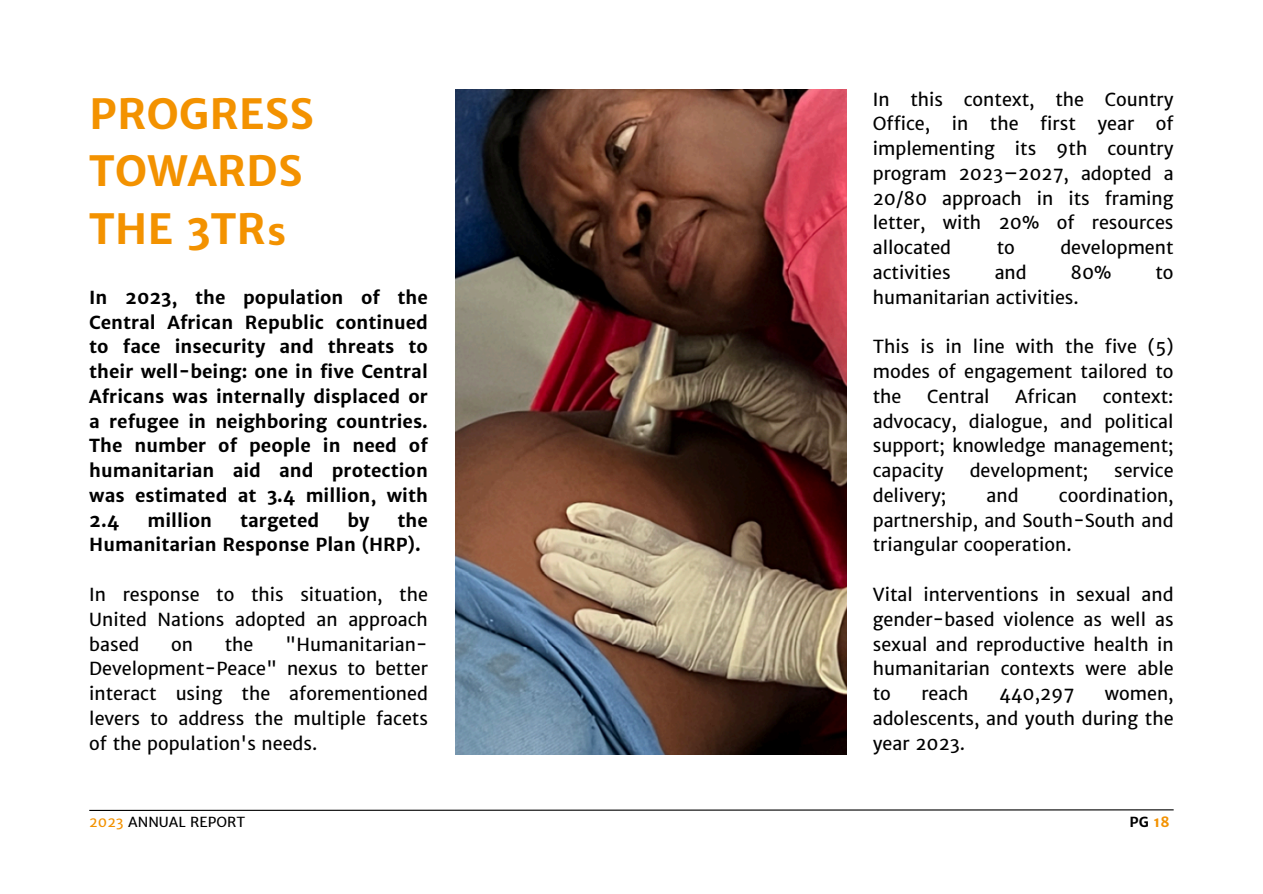
<style>
.page{position:relative;width:1263px;height:894px;background:#fff}
.page>*{position:absolute;margin:0;border:0;box-sizing:border-box;transform-origin:0 0}
.t1{font:700 41.85px/57.6px "Merriweather Sans";color:#f39200}
.t2{font:18px/24.8px "Merriweather Sans";color:#000;text-align:justify}
.t3{font:700 18px/24.8px "Merriweather Sans";color:#000;text-align:justify}
.t4{font:13.95px "Merriweather Sans";color:#000}
.t5{font:700 13.95px "Merriweather Sans";color:#000}
.s1{font-size:37.2px}
.s2{color:#f39200}
</style>
<div class="page">
<svg style="left:89px;top:809px;width:1085px;height:2px;background:#6f6f6f"></svg>
<img style="left:455px;top:89px;width:391px;height:665px">
<h1 class="t1" style="left:89px;top:85px;width:226px">PROGRESS<br>TOWARDS<br>THE 3TR<span class="s1">s</span></h1>
<p class="t3" style="left:89px;top:285px;width:340px">In 2023, the population of the Central African Republic continued to face insecurity and threats to their well-being: one in five Central Africans was internally displaced or a refugee in neighboring countries.<br>The number of people in need of humanitarian aid and protection was estimated at 3.4 million, with 2.4</p>
<p class="t3" style="left:147px;top:507px;width:66px">million</p>
<p class="t3" style="left:240px;top:507px;width:81px">targeted</p>
<p class="t3" style="left:347px;top:507px;width:24px">by</p>
<p class="t3" style="left:89px;top:507px;width:340px;text-indent:308px">the<br>Humanitarian Response Plan (HRP).</p>
<p class="t2" style="left:89px;top:582px;width:340px">In response to this situation, the United Nations adopted an approach based</p>
<p class="t2" style="left:89px;top:631px;width:340px;text-indent:196px">"Humanitarian-Development-Peace" nexus to better interact using the aforementioned levers to address the multiple facets of the population's needs.</p>
<p class="t2" style="left:171px;top:631px;width:23px">on</p>
<p class="t2" style="left:225px;top:631px;width:30px">the</p>
<p class="t4" style="left:89px;top:813px;width:157px"><span class="s2">2023</span> ANNUAL REPORT</p>
<p class="t2" style="left:873px;top:87px;width:302px">In this context, the Country Office, in the first year of implementing its 9th country program 2023–2027, adopted a 20/80 approach in its framing letter, with 20% of resources allocated</p>
<p class="t2" style="left:997px;top:235px;width:20px">to</p>
<p class="t2" style="left:1060px;top:235px;width:115px">development</p>
<p class="t2" style="left:873px;top:260px;width:79px">activities</p>
<p class="t2" style="left:995px;top:260px;width:34px">and</p>
<p class="t2" style="left:1071px;top:260px;width:42px">80%</p>
<p class="t2" style="left:1155px;top:260px;width:20px">to</p>
<p class="t2" style="left:873px;top:285px;width:207px">humanitarian activities.</p>
<p class="t2" style="left:873px;top:334px;width:302px">This is in line with the five (5) modes of engagement tailored to the</p>
<p class="t2" style="left:927px;top:384px;width:64px">Central</p>
<p class="t2" style="left:1015px;top:384px;width:63px">African</p>
<p class="t2" style="left:873px;top:384px;width:302px;text-indent:230px">context: advocacy, dialogue, and political support; knowledge management; capacity</p>
<p class="t2" style="left:970px;top:458px;width:120px">development;</p>
<p class="t2" style="left:1114px;top:458px;width:61px">service</p>
<p class="t2" style="left:873px;top:483px;width:302px;text-indent:186px">coordination, partnership, and South-South and triangular cooperation.</p>
<p class="t2" style="left:873px;top:582px;width:302px">Vital interventions in sexual and gender-based violence as well as sexual and reproductive health in humanitarian contexts were able to</p>
<p class="t2" style="left:873px;top:483px;width:75px">delivery;</p>
<p class="t2" style="left:986px;top:483px;width:34px">and</p>
<p class="t2" style="left:921px;top:681px;width:49px">reach</p>
<p class="t2" style="left:999px;top:681px;width:77px">440,297</p>
<p class="t2" style="left:873px;top:681px;width:302px;text-indent:232px">women, adolescents, and youth during the year 2023.</p>
<p class="t5" style="left:1130px;top:813px;width:42px">PG <span class="s2">18</span></p>
</div>
